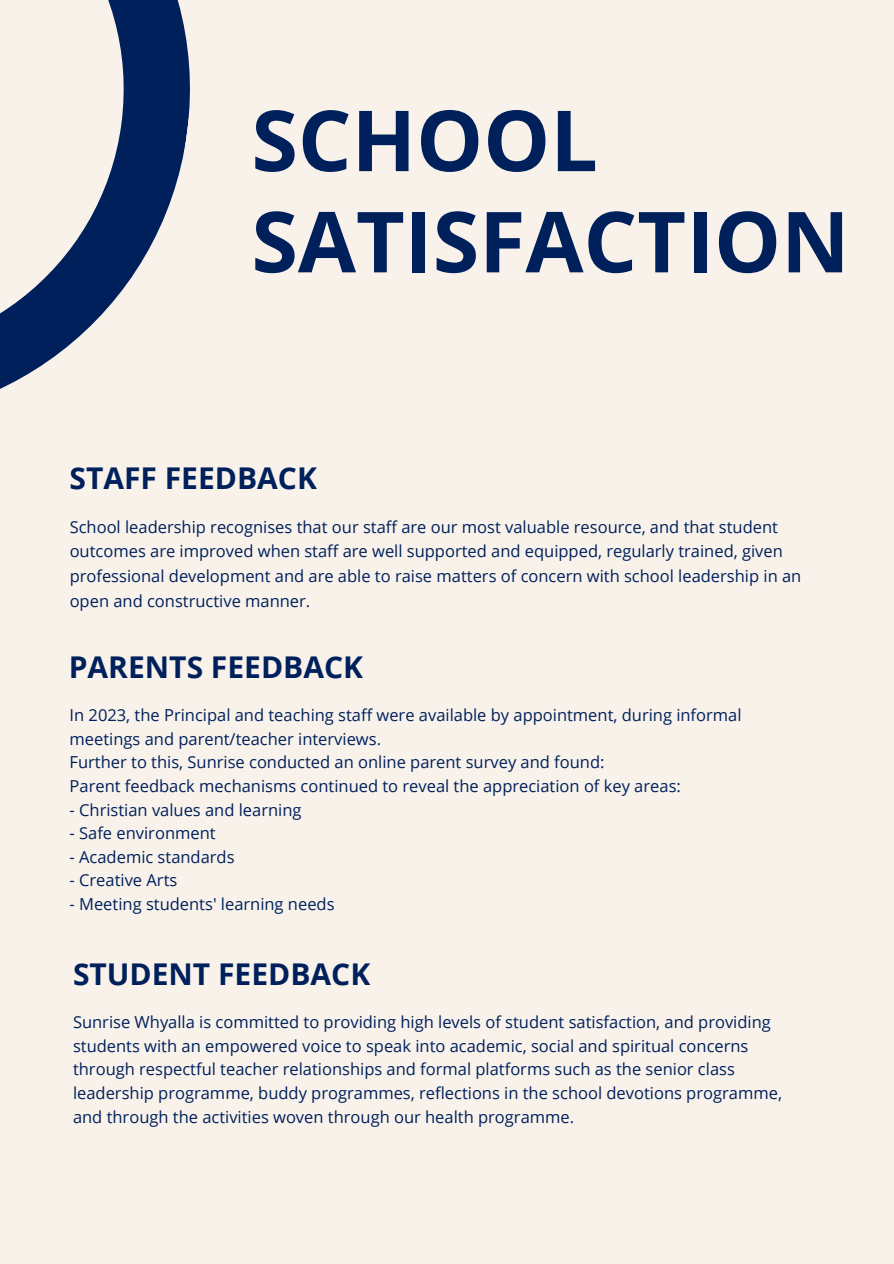
<style>
.page{position:relative;width:894px;height:1264px;background:#fff}
.page>*{position:absolute;margin:0;border:0;box-sizing:border-box;transform-origin:0 0}
.t1{font:700 84.3px/101.1px "Open Sans";color:#00205b}
.t2{font:700 30px "Open Sans";color:#00205b}
.t3{font:16.5px/23.7px "Open Sans";color:#00205b}
</style>
<div class="page">
<div style="left:0;top:0;width:893px;height:1263px;background:#f8f2eb"></div>
<svg style="left:0;top:0;width:190px;height:389px"></svg>
<p class="t1" style="left:251px;top:88px;width:599px">SCHOOL<br>SATISFACTION</p>
<p class="t2" style="left:70px;top:457px;width:249px">STAFF FEEDBACK</p>
<p class="t3" style="left:70px;top:514px;width:733px;line-height:24.8px">School leadership recognises that our staff are our most valuable resource, and that student outcomes are improved when staff are well supported and equipped, regularly trained, given professional development and are able to raise matters of concern with school leadership in an open and constructive manner.</p>
<h2 class="t2" style="left:69px;top:645px;width:296px">PARENTS FEEDBACK</h2>
<p class="t3" style="left:70px;top:702px;width:673px">In 2023, the Principal and teaching staff were available by appointment, during informal meetings and parent/teacher interviews.</p>
<p class="t3" style="left:70px;top:750px;width:536px">Further to this, Sunrise conducted an online parent survey and found:</p>
<h2 class="t3" style="left:70px;top:773px;width:612px">Parent feedback mechanisms continued to reveal the appreciation of key areas:</h2>
<p class="t3" style="left:70px;top:797px;width:233px">- Christian values and learning</p>
<p class="t3" style="left:70px;top:821px;width:147px">- Safe environment</p>
<p class="t3" style="left:70px;top:844px;width:166px">- Academic standards</p>
<p class="t3" style="left:70px;top:868px;width:109px">- Creative Arts</p>
<p class="t3" style="left:70px;top:891px;width:266px">- Meeting students' learning needs</p>
<h1 class="t2" style="left:73px;top:953px;width:299px">STUDENT FEEDBACK</h1>
<h2 class="t3" style="left:73px;top:1009px;width:710px">Sunrise Whyalla is committed to providing high levels of student satisfaction, and providing students with an empowered voice to speak into academic, social and spiritual concerns through respectful teacher relationships and formal platforms such as the senior class leadership programme, buddy programmes, reflections in the school devotions programme, and through the activities woven through our health programme.</h2>
</div>
